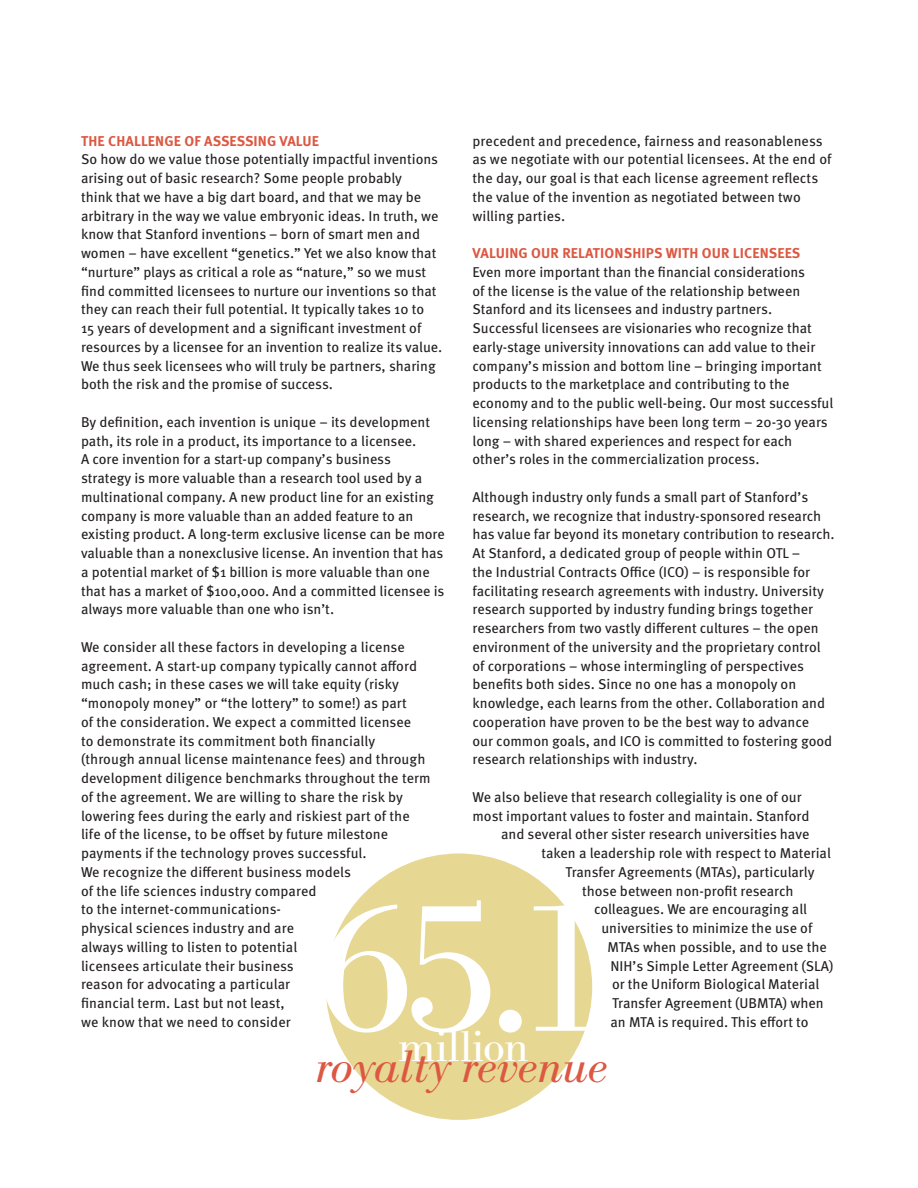
<style>
.page{position:relative;width:918px;height:1188px;background:#fff}
.page>*{position:absolute;margin:0;border:0;box-sizing:border-box;transform-origin:0 0}
.t1{font:183px "New Bodoni DT";color:#fff}
.t2{font:italic 46.2px "New Bodoni DT";color:#dc5842}
.t3{font:43.5px "New Bodoni DT";letter-spacing:.005em;color:#fff}
.Body{font:14.25px/18.8px "Meta Pro";color:#231f20}
.Sub_1{font:700 14.25px "Meta Pro";letter-spacing:.01em;color:#dc5842}
</style>
<div class="page">
<div style="left:326px;top:853px;width:266px;height:267px;background:#e6d892;border-radius:50%"></div>
<p class="Body" style="left:472px;top:131px;width:361px">precedent and precedence, fairness and reasonableness as we negotiate with our potential licensees. At the end of the day, our goal is that each license agreement reflects the value of the invention as negotiated between two willing parties.</p>
<p class="Sub_1" style="left:473px;top:244px;width:329px">VALUING OUR RELATIONSHIPS WITH OUR LICENSEES</p>
<p class="Body" style="left:472px;top:263px;width:362px">Even more important than the financial considerations<br>of the license is the value of the relationship between Stanford and its licensees and industry partners.<br>Successful licensees are visionaries who recognize that early-stage university innovations can add value to their company’s mission and bottom line – bringing important products to the marketplace and contributing to the economy and to the public well-being. Our most successful licensing relationships have been long term – 20-30 years long – with shared experiences and respect for each other’s roles in the commercialization process.</p>
<p class="Body" style="left:472px;top:488px;width:364px">Although industry only funds a small part of Stanford’s research, we recognize that industry-sponsored research has value far beyond its monetary contribution to research.<br>At Stanford, a dedicated group of people within OTL –<br>the Industrial Contracts Office (ICO) – is responsible for facilitating research agreements with industry. University research supported by industry funding brings together researchers from two vastly different cultures – the open environment of the university and the proprietary control of corporations – whose intermingling of perspectives benefits both sides. Since no one has a monopoly on knowledge, each learns from the other. Collaboration and cooperation have proven to be the best way to advance<br>our common goals, and ICO is committed to fostering good research relationships with industry.</p>
<p class="Body" style="left:472px;top:788px;width:331px">We also believe that research collegiality is one of our</p>
<p class="Body" style="left:472px;top:806px;width:339px">most important values to foster and maintain. Stanford</p>
<p class="Body" style="left:501px;top:825px;width:310px">and several other sister research universities have</p>
<p class="Body" style="left:542px;top:844px;width:291px">taken a leadership role with respect to Material</p>
<p class="Body" style="left:566px;top:863px;width:251px">Transfer Agreements (MTAs), particularly</p>
<p class="Body" style="left:582px;top:881px;width:213px">those between non-profit research</p>
<p class="Body" style="left:594px;top:900px;width:215px">colleagues. We are encouraging all</p>
<p class="Body" style="left:602px;top:919px;width:212px">universities to minimize the use of</p>
<p class="Body" style="left:608px;top:938px;width:221px">MTAs when possible, and to use the</p>
<p class="Body" style="left:610px;top:956px;width:224px">NIH’s Simple Letter Agreement (SLA)</p>
<p class="Body" style="left:612px;top:975px;width:209px">or the Uniform Biological Material</p>
<p class="Body" style="left:612px;top:994px;width:213px">Transfer Agreement (UBMTA) when</p>
<p class="Body" style="left:610px;top:1013px;width:200px">an MTA is required. This effort to</p>
<p class="Sub_1" style="left:81px;top:132px;width:240px">THE CHALLENGE OF ASSESSING VALUE</p>
<p class="Body" style="left:81px;top:150px;width:363px">So how do we value those potentially impactful inventions arising out of basic research? Some people probably<br>think that we have a big dart board, and that we may be arbitrary in the way we value embryonic ideas. In truth, we know that Stanford inventions – born of smart men and women – have excellent “genetics.” Yet we also know that “nurture” plays as critical a role as “nature,” so we must find committed licensees to nurture our inventions so that they can reach their full potential. It typically takes 10 to<br>15 years of development and a significant investment of resources by a licensee for an invention to realize its value.<br>We thus seek licensees who will truly be partners, sharing both the risk and the promise of success.</p>
<p class="Body" style="left:81px;top:413px;width:365px">By definition, each invention is unique – its development path, its role in a product, its importance to a licensee.<br>A core invention for a start-up company’s business strategy is more valuable than a research tool used by a multinational company. A new product line for an existing company is more valuable than an added feature to an existing product. A long-term exclusive license can be more valuable than a nonexclusive license. An invention that has a potential market of $1 billion is more valuable than one that has a market of $100,000. And a committed licensee is always more valuable than one who isn’t.</p>
<p class="Body" style="left:81px;top:638px;width:351px">We consider all these factors in developing a license agreement. A start-up company typically cannot afford much cash; in these cases we will take equity (risky “monopoly money” or “the lottery” to some!) as part<br>of the consideration. We expect a committed licensee<br>to demonstrate its commitment both financially (through annual license maintenance fees) and through development diligence benchmarks throughout the term of the agreement. We are willing to share the risk by lowering fees during the early and riskiest part of the life of the license, to be offset by future milestone payments if the technology proves successful.<br>We recognize the different business models<br>of the life sciences industry compared<br>to the internet-communications-<br>physical sciences industry and are<br>always willing to listen to potential<br>licensees articulate their business<br>reason for advocating a particular<br>financial term. Last but not least,<br>we know that we need to consider</p>
<p class="t1" style="left:316px;top:861px;width:296px">65.1</p>
<p class="t3" style="left:398px;top:1020px;width:132px">million</p>
<p class="t2" style="left:313px;top:1039px;width:293px">royalty revenue</p>
</div>
